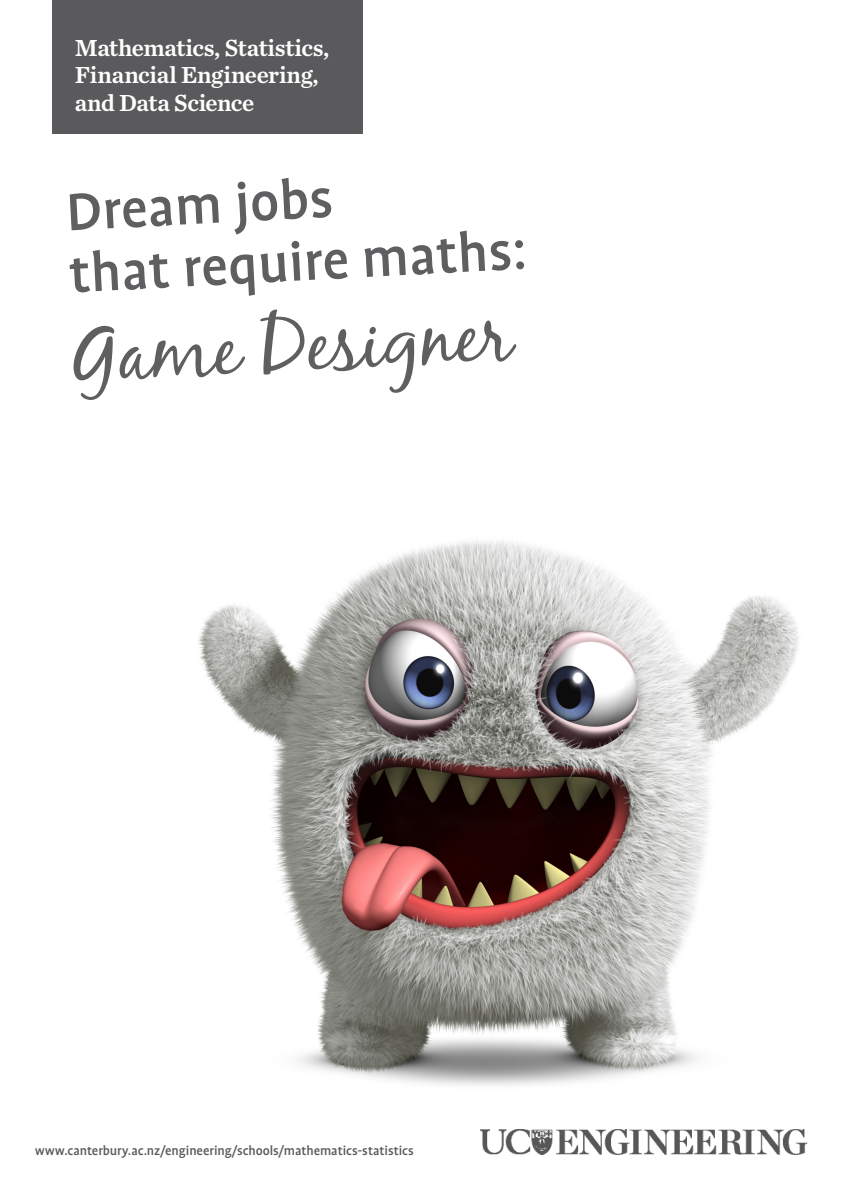
<style>
.page{position:relative;width:842px;height:1191px;background:#fff}
.page>*{position:absolute;margin:0;border:0;box-sizing:border-box;transform-origin:0 0}
.heading{font:78.6px "Black Jack";color:#5f5f62}
.heading-2{font:500 60px/62px "Profile Pro";color:#5f5f62}
.t1{font:24.3px/27.2px "Chronicle Text G4 Semi";letter-spacing:-.015em;color:#fff}
.t2{font:500 14.3px "Profile Pro";letter-spacing:-.005em;color:#5a5a5d}
</style>
<div class="page">
<img style="left:198px;top:541px;width:601px;height:545px">
<img style="left:480px;top:1129px;width:327px;height:26px">
<div style="left:52px;top:0;width:311px;height:133px;background:#5a5a5d"></div>
<p class="t1" style="left:75px;top:33px;width:256px">Mathematics, Statistics,<br>Financial Engineering, and Data Science</p>
<p class="heading-2" style="left:64px;top:183px;width:459px;rotate:-3deg">Dream jobs<br>that require maths:</p>
<p class="heading" style="left:71px;top:308px;width:440px;rotate:-3deg">Game Designer</p>
<p class="t2" style="left:35px;top:1142px;width:380px">www.canterbury.ac.nz/engineering/schools/mathematics-statistics</p>
</div>
